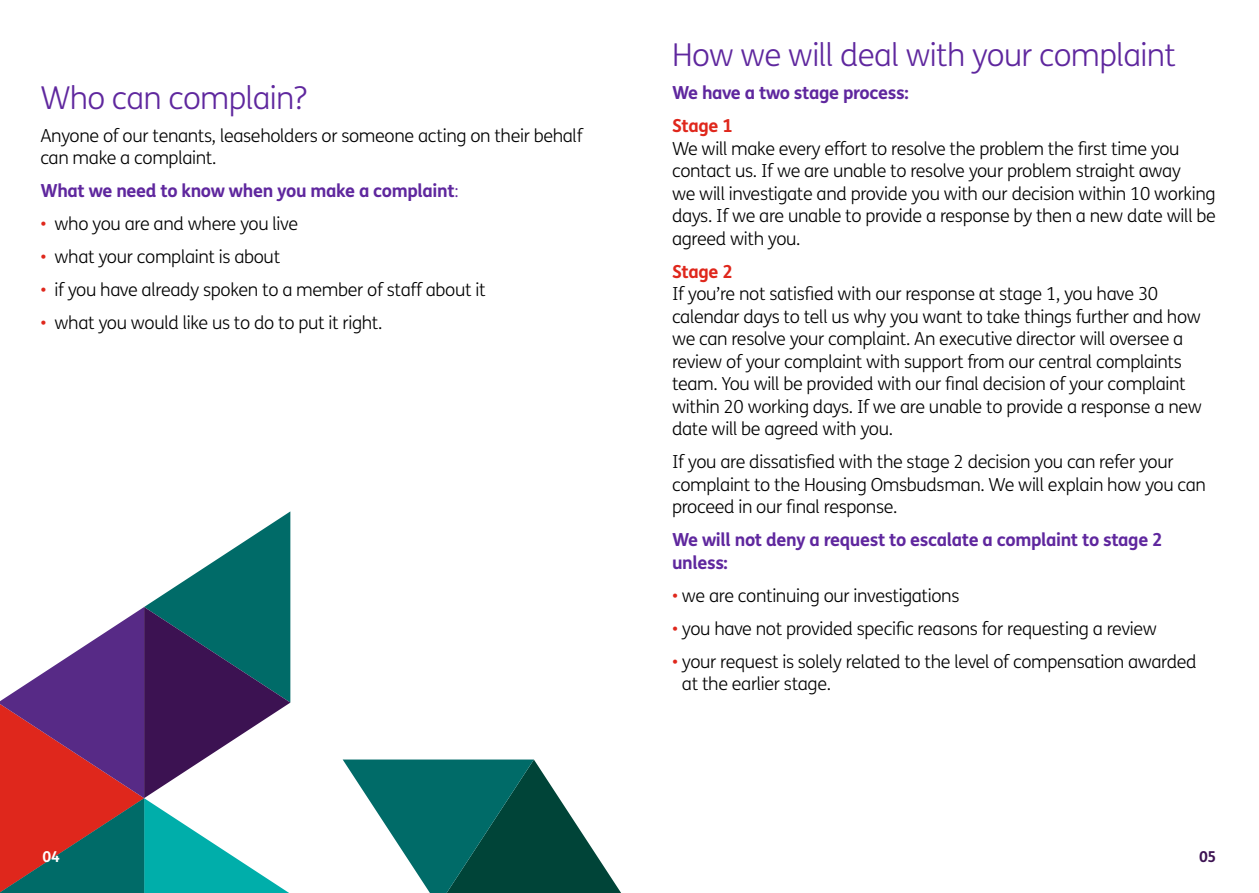
<style>
.page{position:relative;width:1259px;height:893px;background:#fff}
.page>*{position:absolute;margin:0;border:0;box-sizing:border-box;transform-origin:0 0}
.t1{font:300 31.5px "FS Me";letter-spacing:-.02em;color:#5f279e}
.t2{font:300 18px/22.5px "FS Me";letter-spacing:-.02em;color:#000}
.t3{font:700 18px/22.5px "FS Me";letter-spacing:-.02em;color:#5f279e}
.t4{font:700 18px "FS Me";letter-spacing:-.02em;color:#df271c}
.t5{font:700 15px "FS Me";color:#fff}
.t6{font:700 15px "FS Me";color:#3c1252}
.s1{font-weight:300}
.s2{color:#df271c}
</style>
<div class="page">
<svg style="left:0;top:511px;width:290px;height:382px"></svg>
<svg style="left:343px;top:759px;width:278px;height:134px"></svg>
<h1 class="t1" style="left:40px;top:76px;width:268px">Who can complain?</h1>
<p class="t2" style="left:40px;top:124px;width:544px">Anyone of our tenants, leaseholders or someone acting on their behalf can make a complaint.</p>
<p class="t3" style="left:40px;top:179px;width:420px">What we need to know when you make a complaint<span class="s1">:</span></p>
<p class="t2" style="left:40px;top:212px;width:259px"><span class="s2">•</span> who you are and where you live</p>
<p class="t2" style="left:40px;top:245px;width:241px"><span class="s2">•</span> what your complaint is about</p>
<p class="t2" style="left:40px;top:278px;width:447px"><span class="s2">•</span> if you have already spoken to a member of staff about it</p>
<p class="t2" style="left:40px;top:311px;width:343px"><span class="s2">•</span> what you would like us to do to put it right.</p>
<h1 class="t1" style="left:672px;top:34px;width:505px">How we will deal with your complaint</h1>
<p class="t3" style="left:672px;top:81px;width:238px">We have a two stage process:</p>
<p class="t4" style="left:672px;top:112px;width:63px">Stage 1</p>
<p class="t2" style="left:672px;top:137px;width:545px">We will make every effort to resolve the problem the first time you contact us. If we are unable to resolve your problem straight away<br>we will investigate and provide you with our decision within 10 working days. If we are unable to provide a response by then a new date will be agreed with you.</p>
<p class="t4" style="left:672px;top:257px;width:63px">Stage 2</p>
<p class="t2" style="left:672px;top:282px;width:531px">If you’re not satisfied with our response at stage 1, you have 30 calendar days to tell us why you want to take things further and how we can resolve your complaint. An executive director will oversee a review of your complaint with support from our central complaints team. You will be provided with our final decision of your complaint within 20 working days. If we are unable to provide a response a new date will be agreed with you.</p>
<p class="t2" style="left:672px;top:450px;width:535px">If you are dissatisfied with the stage 2 decision you can refer your complaint to the Housing Omsbudsman. We will explain how you can proceed in our final response.</p>
<p class="t3" style="left:672px;top:528px;width:492px">We will not deny a request to escalate a complaint to stage 2 unless:</p>
<p class="t2" style="left:672px;top:584px;width:289px"><span class="s2">•</span> we are continuing our investigations</p>
<p class="t2" style="left:672px;top:617px;width:486px"><span class="s2">•</span> you have not provided specific reasons for requesting a review</p>
<p class="t2" style="left:682px;top:650px;width:516px;text-indent:-10px"><span class="s2">•</span> your request is solely related to the level of compensation awarded at the earlier stage.</p>
<p class="t5" style="left:43px;top:845px;width:19px">04</p>
<p class="t6" style="left:1199px;top:845px;width:19px">05</p>
</div>
